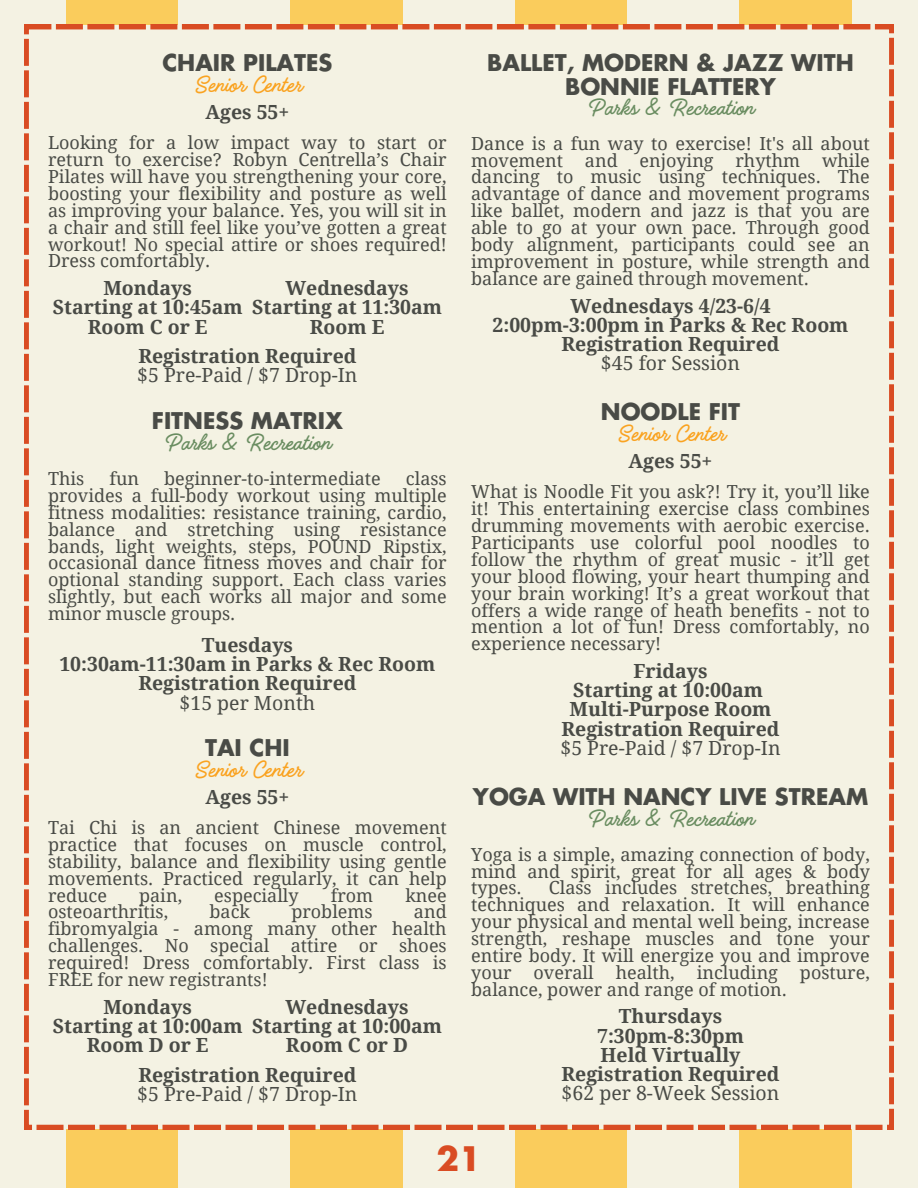
<style>
.page{position:relative;width:918px;height:1188px;background:#fff}
.page>*{position:absolute;margin:0;border:0;box-sizing:border-box;transform-origin:0 0}
.t1{font:700 33px "Futura LT Pro";color:#d94c23}
.t2{font:27px "Handelson Three";color:#6a8d61}
.t3{font:27px "Handelson Three";color:#faa321}
.t4{font:700 22.5px/23.7px "Futura LT Pro";color:#494b46;text-align:center}
.t5{font:700 19.5px/19.2px "Droid Serif";color:#494b46;text-align:center}
.t6{font:19.5px "Droid Serif";color:#494b46}
.t7{font:18px/16.8px "Droid Serif";color:#494b46;text-align:justify}
</style>
<div class="page">
<div style="left:0;top:0;width:66px;height:932px;background:#f4f2e3"></div>
<div style="left:66px;top:0;width:112px;height:932px;background:#facc5c"></div>
<div style="left:178px;top:0;width:113px;height:932px;background:#f4f2e3"></div>
<div style="left:291px;top:0;width:112px;height:932px;background:#facc5c"></div>
<div style="left:403px;top:0;width:112px;height:932px;background:#f4f2e3"></div>
<div style="left:515px;top:0;width:113px;height:932px;background:#facc5c"></div>
<div style="left:628px;top:0;width:112px;height:932px;background:#f4f2e3"></div>
<div style="left:740px;top:0;width:112px;height:932px;background:#facc5c"></div>
<div style="left:852px;top:0;width:66px;height:932px;background:#f4f2e3"></div>
<div style="left:0;top:435px;width:66px;height:753px;background:#f4f2e3"></div>
<div style="left:66px;top:435px;width:112px;height:753px;background:#facc5c"></div>
<div style="left:178px;top:435px;width:113px;height:753px;background:#f4f2e3"></div>
<div style="left:291px;top:435px;width:112px;height:753px;background:#facc5c"></div>
<div style="left:403px;top:435px;width:112px;height:753px;background:#f4f2e3"></div>
<div style="left:515px;top:435px;width:113px;height:753px;background:#facc5c"></div>
<div style="left:628px;top:435px;width:112px;height:753px;background:#f4f2e3"></div>
<div style="left:740px;top:435px;width:112px;height:753px;background:#facc5c"></div>
<div style="left:852px;top:435px;width:66px;height:753px;background:#f4f2e3"></div>
<div style="left:24px;top:25px;width:870px;height:1104px;background:#f4f2e3"></div>
<h3 class="t4" style="left:162px;top:52px;width:171px">CHAIR PILATES</h3>
<p class="t3" style="left:193px;top:70px;width:110px">Senior Center</p>
<p class="t5" style="left:205px;top:103px;width:85px">Ages 55+</p>
<p class="t7" style="left:48px;top:135px;width:400px">Looking for a low impact way to start or return to exercise? Robyn Centrella’s Chair Pilates will have you strengthening your core, boosting your flexibility and posture as well as improving your balance. Yes, you will sit in a chair and still feel like you’ve gotten a great workout! No special attire or shoes required!<br>Dress comfortably.</p>
<h2 class="t5" style="left:53px;top:279px;width:191px">Mondays<br>Starting at 10:45am<br>Room C or E</h2>
<h1 class="t5" style="left:252px;top:279px;width:191px">Wednesdays<br>Starting at 11:30am<br>Room E</h1>
<p class="t5" style="left:138px;top:347px;width:220px">Registration Required</p>
<p class="t6" style="left:137px;top:364px;width:222px">$5 Pre-Paid / $7 Drop-In</p>
<p class="t4" style="left:152px;top:409px;width:193px">FITNESS MATRIX</p>
<h2 class="t2" style="left:165px;top:428px;width:167px">Parks &amp; Recreation</h2>
<p class="t7" style="left:48px;top:470px;width:38px">This</p>
<p class="t7" style="left:109px;top:470px;width:31px">fun</p>
<p class="t7" style="left:164px;top:470px;width:218px">beginner-to-intermediate</p>
<p class="t7" style="left:48px;top:470px;width:400px;text-indent:358px">class provides a full-body workout using multiple fitness modalities: resistance training, cardio, balance and stretching using resistance bands, light weights, steps, POUND Ripstix, occasional dance fitness moves and chair for optional standing support. Each class varies slightly, but each works all major and some minor muscle groups.</p>
<h1 class="t5" style="left:202px;top:636px;width:93px">Tuesdays</h1>
<h3 class="t5" style="left:59px;top:655px;width:377px">10:30am-11:30am in Parks &amp; Rec Room</h3>
<p class="t5" style="left:138px;top:674px;width:220px">Registration Required</p>
<h3 class="t6" style="left:180px;top:692px;width:137px">$15 per Month</h3>
<h3 class="t4" style="left:205px;top:736px;width:86px">TAI CHI</h3>
<p class="t3" style="left:193px;top:755px;width:110px">Senior Center</p>
<p class="t5" style="left:205px;top:788px;width:85px">Ages 55+</p>
<p class="t7" style="left:48px;top:819px;width:400px">Tai Chi is an ancient Chinese movement practice that focuses on muscle control, stability, balance and flexibility using gentle movements. Practiced regularly, it can help reduce</p>
<p class="t7" style="left:139px;top:887px;width:45px">pain,</p>
<p class="t7" style="left:214px;top:887px;width:86px">especially</p>
<p class="t7" style="left:331px;top:887px;width:44px">from</p>
<p class="t7" style="left:405px;top:887px;width:43px">knee</p>
<p class="t7" style="left:48px;top:904px;width:122px">osteoarthritis,</p>
<p class="t7" style="left:210px;top:904px;width:42px">back</p>
<p class="t7" style="left:291px;top:904px;width:83px">problems</p>
<p class="t7" style="left:48px;top:904px;width:400px;text-indent:366px">and fibromyalgia - among many other health challenges. No special attire or shoes required! Dress comfortably. First class is FREE for new registrants!</p>
<h2 class="t5" style="left:53px;top:997px;width:191px">Mondays<br>Starting at 10:00am<br>Room D or E</h2>
<h1 class="t5" style="left:252px;top:997px;width:191px">Wednesdays<br>Starting at 10:00am<br>Room C or D</h1>
<p class="t5" style="left:138px;top:1065px;width:220px">Registration Required</p>
<p class="t6" style="left:137px;top:1083px;width:222px">$5 Pre-Paid / $7 Drop-In</p>
<p class="t4" style="left:487px;top:52px;width:368px">BALLET, MODERN &amp; JAZZ WITH<br>BONNIE FLATTERY</p>
<h2 class="t2" style="left:588px;top:94px;width:167px">Parks &amp; Recreation</h2>
<p class="t7" style="left:471px;top:135px;width:400px">Dance is a fun way to exercise! It's all about movement and enjoying rhythm while dancing to music using techniques. The advantage of dance and movement programs like ballet, modern and jazz is that you are able to go at your own pace. Through good body alignment, participants could see an improvement in posture, while strength and balance are gained through movement.</p>
<h1 class="t5" style="left:570px;top:296px;width:202px">Wednesdays 4/23-6/4</h1>
<h3 class="t5" style="left:493px;top:315px;width:357px">2:00pm-3:00pm in Parks &amp; Rec Room</h3>
<p class="t5" style="left:562px;top:334px;width:220px">Registration Required</p>
<h3 class="t6" style="left:601px;top:352px;width:141px">$45 for Session</h3>
<p class="t4" style="left:601px;top:401px;width:141px">NOODLE FIT</p>
<h2 class="t3" style="left:616px;top:419px;width:110px">Senior Center</h2>
<p class="t5" style="left:629px;top:452px;width:85px">Ages 55+</p>
<p class="t7" style="left:471px;top:484px;width:400px">What is Noodle Fit you ask?! Try it, you’ll like it! This entertaining exercise class combines drumming movements with aerobic exercise.<br>Participants use colorful pool noodles to follow the rhythm of great music - it’ll get your blood flowing, your heart thumping and your brain working! It’s a great workout that offers a wide range of heath benefits - not to mention a lot of fun! Dress comfortably, no experience necessary!</p>
<h1 class="t5" style="left:633px;top:662px;width:76px">Fridays</h1>
<h3 class="t5" style="left:573px;top:681px;width:191px">Starting at 10:00am</h3>
<p class="t5" style="left:570px;top:700px;width:203px">Multi-Purpose Room</p>
<p class="t5" style="left:562px;top:719px;width:220px">Registration Required</p>
<p class="t6" style="left:560px;top:737px;width:222px">$5 Pre-Paid / $7 Drop-In</p>
<p class="t4" style="left:473px;top:786px;width:397px">YOGA WITH NANCY LIVE STREAM</p>
<h2 class="t2" style="left:588px;top:805px;width:167px">Parks &amp; Recreation</h2>
<p class="t7" style="left:471px;top:846px;width:400px">Yoga is a simple, amazing connection of body, mind and spirit, great for all ages &amp; body types.</p>
<p class="t7" style="left:471px;top:880px;width:400px;text-indent:78px">Class includes stretches, breathing techniques and relaxation. It will enhance your physical and mental well being, increase strength, reshape muscles and tone your entire body. It will energize you and improve your overall health, including posture, balance, power and range of motion.</p>
<h1 class="t5" style="left:619px;top:1007px;width:105px">Thursdays</h1>
<p class="t5" style="left:597px;top:1026px;width:148px">7:30pm-8:30pm</p>
<p class="t5" style="left:601px;top:1045px;width:141px">Held Virtually</p>
<p class="t5" style="left:562px;top:1064px;width:220px">Registration Required</p>
<p class="t6" style="left:562px;top:1082px;width:219px">$62 per 8-Week Session</p>
<p class="t1" style="left:436px;top:1144px;width:47px">21</p>
</div>
